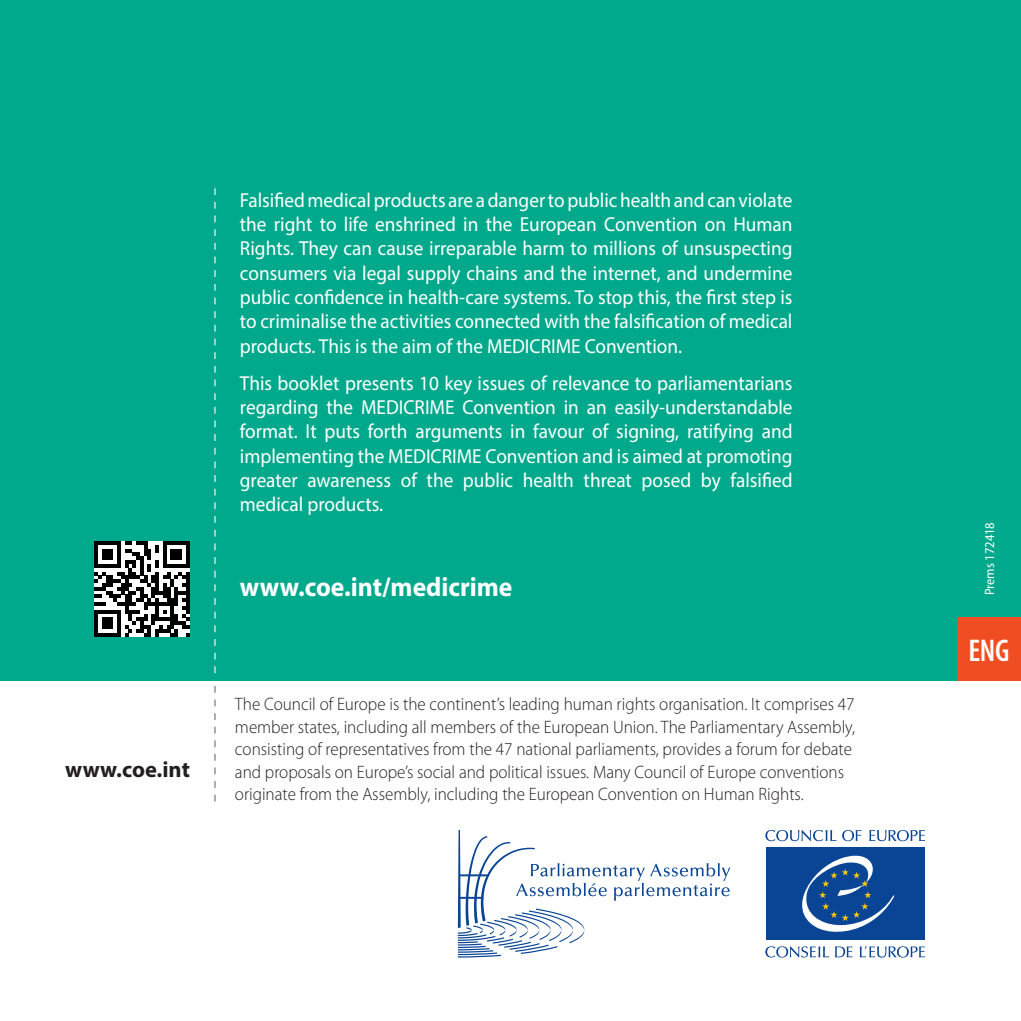
<style>
.page{position:relative;width:1021px;height:1021px;background:#fff}
.page>*{position:absolute;margin:0;border:0;box-sizing:border-box;transform-origin:0 0}
.t1{font:600 condensed 31.5px "Myriad Pro";color:#fff}
.t2{font:700 27px "Myriad Pro";color:#fff;scale:.95 1}
.t3{font:700 22.5px "Myriad Pro";color:#231f20}
.t4{font:20.25px/24.3px "Myriad Pro";color:#fff;text-align:justify;scale:.95 1}
.t5{font:300 18px/22.5px "Myriad Pro";color:#231f20;scale:.95 1}
.t6{font:semi-condensed 13.5px "Myriad Pro";color:#fff}
</style>
<div class="page">
<div style="left:0;top:0;width:1020px;height:680px;background:#00a98b"></div>
<svg style="left:458px;top:830px;width:272px;height:127px"></svg>
<svg style="left:842px;top:830px;width:19px;height:11px"></svg>
<svg style="left:869px;top:830px;width:55px;height:11px"></svg>
<svg style="left:765px;top:830px;width:71px;height:11px"></svg>
<svg style="left:859px;top:946px;width:65px;height:11px"></svg>
<svg style="left:835px;top:946px;width:17px;height:11px"></svg>
<svg style="left:765px;top:946px;width:64px;height:11px"></svg>
<div style="left:766px;top:847px;width:158px;height:92px;background:#094594"></div>
<svg style="left:802px;top:855px;width:92px;height:77px"></svg>
<svg style="left:214px;top:686px;width:1px;height:115px"></svg>
<svg style="left:214px;top:188px;width:1px;height:485px"></svg>
<svg style="left:94px;top:541px;width:95px;height:95px;background:#79797a"></svg>
<div style="left:957px;top:617px;width:63px;height:63px;background:#f04d22"></div>
<p class="t3" style="left:65px;top:754px;width:126px">www.coe.int</p>
<p class="t4" style="left:240px;top:187px;width:583px">Falsified medical products are a danger to public health and can violate the right to life enshrined in the European Convention on Human Rights. They can cause irreparable harm to millions of unsuspecting consumers via legal supply chains and the internet, and undermine public confidence in health-care systems. To stop this, the first step is to criminalise the activities connected with the falsification of medical products. This is the aim of the MEDICRIME Convention.</p>
<p class="t4" style="left:240px;top:370px;width:583px">This booklet presents 10 key issues of relevance to parliamentarians regarding the MEDICRIME Convention in an easily-understandable format. It puts forth arguments in favour of signing, ratifying and implementing the MEDICRIME Convention and is aimed at promoting greater awareness of the public health threat posed by falsified medical products.</p>
<h2 class="t2" style="left:240px;top:569px;width:288px">www.coe.int/medicrime</h2>
<p class="t5" style="left:235px;top:692px;width:654px">The Council of Europe is the continent’s leading human rights organisation. It comprises 47 member states, including all members of the European Union. The Parliamentary Assembly, consisting of representatives from the 47 national parliaments, provides a forum for debate and proposals on Europe’s social and political issues. Many Council of Europe conventions originate from the Assembly, including the European Convention on Human Rights.</p>
<p class="t6" style="left:981px;top:595px;width:75px;rotate:-90deg">Prems 172418</p>
<h1 class="t1" style="left:968px;top:630px;width:43px">ENG</h1>
</div>
